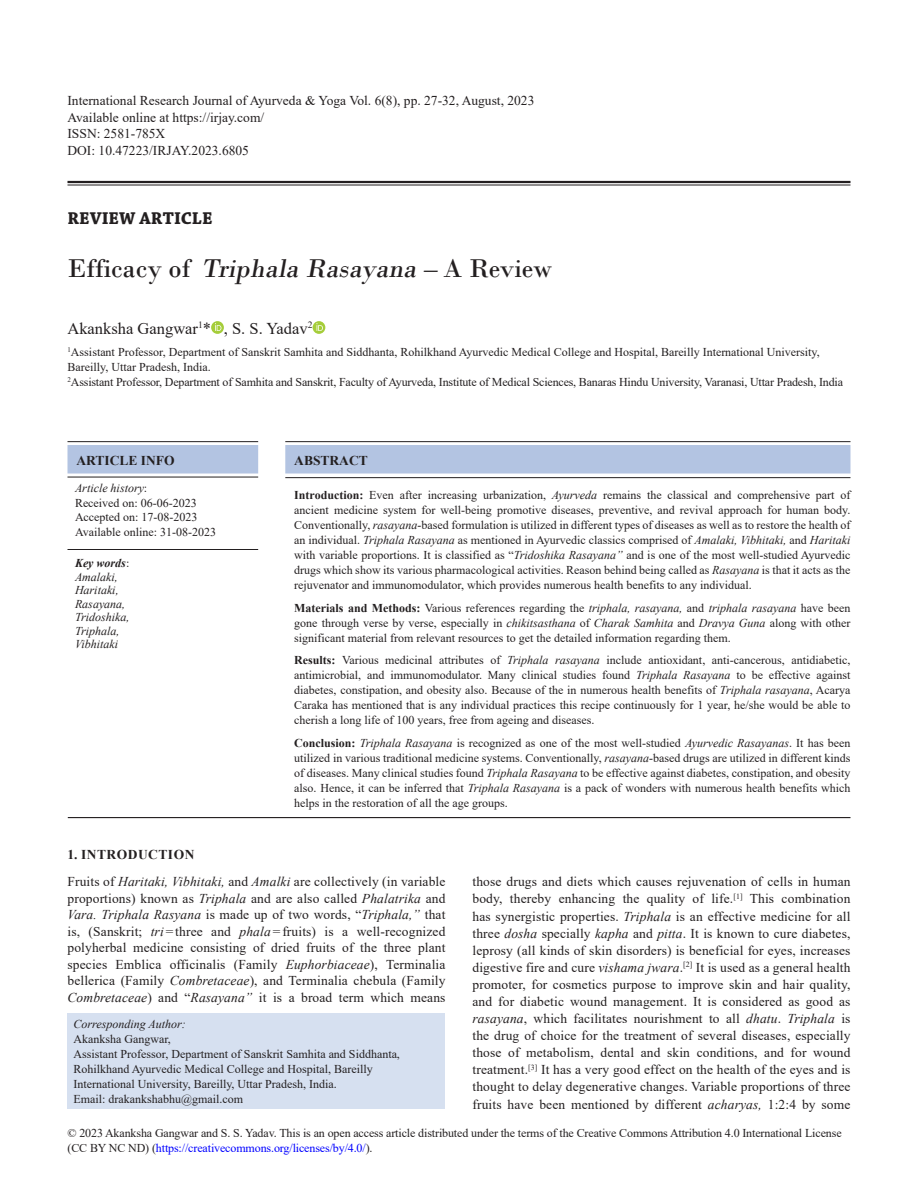
<style>
.page{position:relative;width:918px;height:1188px;background:#fff}
.page>*{position:absolute;margin:0;border:0;box-sizing:border-box;transform-origin:0 0}
.AT{font:27px "Bodoni";color:#231f20}
.AH{font:700 18px "Chaparral Pro";color:#231f20}
.AU{font:16.5px "Times New Roman";color:#231f20}
.TX{font:13.5px/17.1px "Times New Roman";letter-spacing:.01em;color:#231f20;text-align:justify}
.Jou_Ins{font:13.5px "Times New Roman";color:#231f20}
.Article_info{font:700 13.5px "Times New Roman";letter-spacing:.035em;color:#231f20}
.Article_info-2{font:700 13.5px "Times New Roman";color:#231f20}
.ABSH{font:700 13.5px "Times New Roman";color:#231f20}
.ABS{font:12px/15px "Times New Roman";color:#231f20;text-align:justify}
.AFF{font:12px/15px "Times New Roman";color:#231f20}
.ADD{font:12px/15px "Times New Roman";color:#231f20}
.HIS{font:12px/14.4px "Times New Roman";color:#231f20}
.KWD{font:italic 12px/13.5px "Times New Roman";color:#231f20}
.s1{font-style:italic}
.s2{font-weight:700}
.s3{font-style:normal}
.s4{color:#00f}
</style>
<div class="page">
<hr style="left:68px;top:181px;width:782px;height:2px;background:#231f20">
<hr style="left:68px;top:185px;width:782px;height:1px;background:#231f20">
<svg style="left:211px;top:321px;width:13px;height:13px"></svg>
<svg style="left:215px;top:323px;width:6px;height:8px"></svg>
<svg style="left:313px;top:321px;width:12px;height:13px"></svg>
<svg style="left:317px;top:323px;width:6px;height:8px"></svg>
<hr style="left:285px;top:441px;width:565px;height:1px;background:#231f20">
<div style="left:285px;top:445px;width:565px;height:29px;background:#b3c4e2"></div>
<hr style="left:285px;top:477px;width:565px;height:1px;background:#231f20">
<hr style="left:68px;top:817px;width:782px;height:1px;background:#231f20">
<div style="left:68px;top:1013px;width:378px;height:95px;background:#d6e0f0"></div>
<hr style="left:68px;top:441px;width:190px;height:1px;background:#231f20">
<div style="left:68px;top:445px;width:190px;height:29px;background:#b3c4e2"></div>
<hr style="left:68px;top:477px;width:190px;height:1px;background:#231f20">
<hr style="left:68px;top:549px;width:190px;height:1px;background:#231f20">
<p class="Jou_Ins" style="left:68px;top:91px;width:468px">International Research Journal of Ayurveda &amp; Yoga Vol. 6(8), pp. 27-32, August, 2023</p>
<p class="Jou_Ins" style="left:68px;top:108px;width:198px">Available online at https://irjay.com/</p>
<p class="Jou_Ins" style="left:68px;top:124px;width:99px">ISSN: 2581-785X</p>
<p class="Jou_Ins" style="left:68px;top:141px;width:183px">DOI: 10.47223/IRJAY.2023.6805</p>
<p class="AH" style="left:68px;top:208px;width:147px">REVIEW ARTICLE</p>
<p class="AT" style="left:68px;top:252px;width:486px">Efficacy of <span class="s1">Triphala Rasayana –</span> A Review</p>
<p class="AU" style="left:68px;top:317px;width:247px">Akanksha Gangwar<sup>1</sup>* , S. S. Yadav<sup>2</sup></p>
<p class="AFF" style="left:68px;top:344px;width:754px"><sup>1</sup>Assistant Professor, Department of Sanskrit Samhita and Siddhanta, Rohilkhand Ayurvedic Medical College and Hospital, Bareilly International University,<br>Bareilly, Uttar Pradesh, India.</p>
<p class="AFF" style="left:68px;top:374px;width:777px"><sup>2</sup>Assistant Professor, Department of Samhita and Sanskrit, Faculty of Ayurveda, Institute of Medical Sciences, Banaras Hindu University, Varanasi, Uttar Pradesh, India</p>
<p class="Article_info-2" style="left:76px;top:450px;width:100px">ARTICLE INFO</p>
<p class="HIS" style="left:75px;top:481px;width:143px"><span class="s1">Article history</span>:<br>Received on: 06-06-2023<br>Accepted on: 17-08-2023<br>Available online: 31-08-2023</p>
<p class="KWD" style="left:75px;top:556px;width:56px"><span class="s2">Key words</span><span class="s3">:<br></span>Amalaki,<br>Haritaki,<br>Rasayana,<br>Tridoshika,<br>Triphala,<br>Vibhitaki</p>
<p class="ABSH" style="left:294px;top:450px;width:75px">ABSTRACT</p>
<p class="ABS" style="left:294px;top:487px;width:558px"><span class="s2">Introduction:</span> Even after increasing urbanization, <span class="s1">Ayurveda</span> remains the classical and comprehensive part of ancient medicine system for well-being promotive diseases, preventive, and revival approach for human body.<br>Conventionally, <span class="s1">rasayana-</span>based formulation is utilized in different types of diseases as well as to restore the health of an individual. <span class="s1">Triphala Rasayana</span> as mentioned in Ayurvedic classics comprised of <span class="s1">Amalaki, Vibhitaki,</span> and <span class="s1">Haritaki </span>with variable proportions. It is classified as “<span class="s1">Tridoshika Rasayana”</span> and is one of the most well-studied Ayurvedic drugs which show its various pharmacological activities. Reason behind being called as <span class="s1">Rasayana</span> is that it acts as the rejuvenator and immunomodulator, which provides numerous health benefits to any individual.</p>
<p class="ABS" style="left:294px;top:600px;width:558px"><span class="s2">Materials and Methods:</span> Various references regarding the <span class="s1">triphala, rasayana,</span> and <span class="s1">triphala rasayana</span> have been gone through verse by verse, especially in <span class="s1">chikitsasthana</span> of <span class="s1">Charak Samhita</span> and <span class="s1">Dravya Guna</span> along with other significant material from relevant resources to get the detailed information regarding them.</p>
<p class="ABS" style="left:294px;top:652px;width:558px"><span class="s2">Results:</span> Various medicinal attributes of <span class="s1">Triphala rasayana</span> include antioxidant, anti-cancerous, antidiabetic, antimicrobial, and immunomodulator. Many clinical studies found <span class="s1">Triphala Rasayana</span> to be effective against diabetes, constipation, and obesity also. Because of the in numerous health benefits of <span class="s1">Triphala rasayana</span>, Acarya Caraka has mentioned that is any individual practices this recipe continuously for 1 year, he/she would be able to cherish a long life of 100 years, free from ageing and diseases.</p>
<p class="ABS" style="left:294px;top:735px;width:558px"><span class="s2">Conclusion:</span> <span class="s1">Triphala Rasayana</span> is recognized as one of the most well-studied <span class="s1">Ayurvedic Rasayanas</span>. It has been utilized in various traditional medicine systems. Conventionally, <span class="s1">rasayana-</span>based drugs are utilized in different kinds of diseases. Many clinical studies found <span class="s1">Triphala Rasayana</span> to be effective against diabetes, constipation, and obesity also. Hence, it can be inferred that <span class="s1">Triphala Rasayana</span> is a pack of wonders with numerous health benefits which helps in the restoration of all the age groups.</p>
<h1 class="Article_info" style="left:68px;top:845px;width:128px">1. INTRODUCTION</h1>
<p class="TX" style="left:68px;top:873px;width:380px;line-height:16.5px">Fruits of <span class="s1">Haritaki, Vibhitaki,</span> and <span class="s1">Amalki</span> are collectively (in variable proportions) known as <span class="s1">Triphala</span> and are also called <span class="s1">Phalatrika</span> and <span class="s1">Vara. Triphala Rasyana</span> is made up of two words, “<span class="s1">Triphala,”</span> that is, (Sanskrit; <span class="s1">tri</span> = three and <span class="s1">phala</span> = fruits) is a well-recognized polyherbal medicine consisting of dried fruits of the three plant species Emblica officinalis (Family <span class="s1">Euphorbiaceae</span>), Terminalia bellerica (Family <span class="s1">Combretaceae</span>), and Terminalia chebula (Family <span class="s1">Combretaceae</span>) and “<span class="s1">Rasayana”</span> it is a broad term which means</p>
<p class="ADD" style="left:74px;top:1016px;width:328px"><span class="s1">Corresponding Author:<br></span>Akanksha Gangwar,<br>Assistant Professor, Department of Sanskrit Samhita and Siddhanta, Rohilkhand Ayurvedic Medical College and Hospital, Bareilly International University, Bareilly, Uttar Pradesh, India.<br>Email: drakankshabhu@gmail.com</p>
<p class="TX" style="left:472px;top:873px;width:380px">those drugs and diets which causes rejuvenation of cells in human body, thereby enhancing the quality of life.<sup>[1]</sup> This combination has synergistic properties. <span class="s1">Triphala</span> is an effective medicine for all three <span class="s1">dosha</span> specially <span class="s1">kapha</span> and <span class="s1">pitta</span>. It is known to cure diabetes, leprosy (all kinds of skin disorders) is beneficial for eyes, increases digestive fire and cure <span class="s1">vishama jwara</span>.<sup>[2]</sup> It is used as a general health promoter, for cosmetics purpose to improve skin and hair quality, and for diabetic wound management. It is considered as good as <span class="s1">rasayana</span>, which facilitates nourishment to all <span class="s1">dhatu</span>. <span class="s1">Triphala</span> is the drug of choice for the treatment of several diseases, especially those of metabolism, dental and skin conditions, and for wound treatment.<sup>[3]</sup> It has a very good effect on the health of the eyes and is thought to delay degenerative changes. Variable proportions of three fruits have been mentioned by different <span class="s1">acharyas,</span> 1:2:4 by some</p>
<p class="ABS" style="left:68px;top:1125px;width:776px">© 2023 Akanksha Gangwar and S. S. Yadav. This is an open access article distributed under the terms of the Creative Commons Attribution 4.0 International License (CC BY NC ND) (<span class="s4">https://creativecommons.org/licenses/by/4.0/</span>).</p>
</div>
